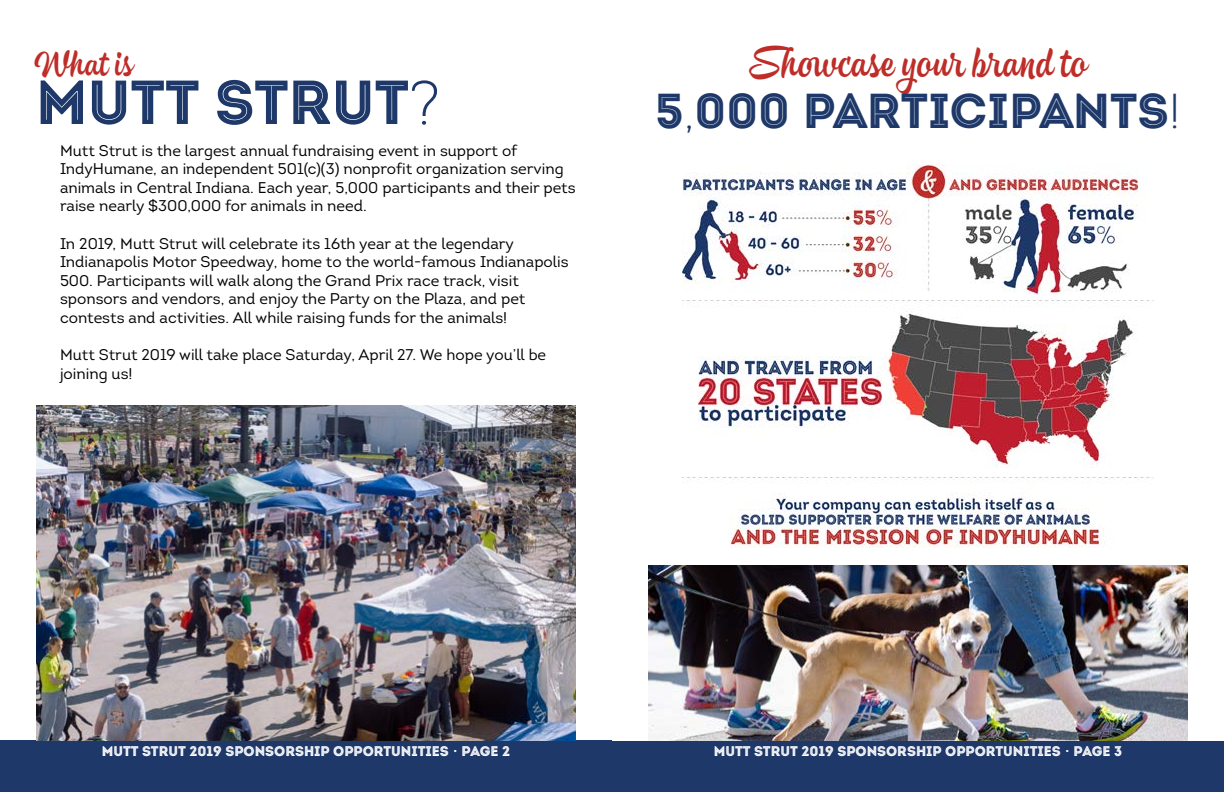
<style>
.page{position:relative;width:1224px;height:792px;background:#fff}
.page>*{position:absolute;margin:0;border:0;box-sizing:border-box;transform-origin:0 0}
.t1{font:62px "Intro Black Inline Caps";color:#1e3869}
.t2{font:49px "Intro Black Inline Caps";color:#1e3869}
.t3{font:44px "Hollie Script Pro";color:#be2d28}
.t4{font:38px "Hollie Script Pro";color:#be2d27}
.t5{font:15.5px/18.6px "Intro";color:#000}
.t6{font:14px "Intro Black Inline Caps";color:#fff}
</style>
<div class="page">
<div style="left:0;top:740px;width:612px;height:52px;background:#1e3869"></div>
<div style="left:612px;top:741px;width:612px;height:51px;background:#1e3869"></div>
<img style="left:682px;top:164px;width:472px;height:384px">
<img style="left:36px;top:405px;width:540px;height:335px">
<img style="left:648px;top:566px;width:540px;height:175px">
<h3 class="t4" style="left:36px;top:40px;width:101px">What is</h3>
<h1 class="t1" style="left:36px;top:63px;width:405px">MUTT STRUT?</h1>
<p class="t5" style="left:60px;top:141px;width:517px">Mutt Strut is the largest annual fundraising event in support of IndyHumane, an independent 501(c)(3) nonprofit organization serving animals in Central Indiana. Each year, 5,000 participants and their pets raise nearly $300,000 for animals in need.</p>
<p class="t5" style="left:60px;top:234px;width:510px">In 2019, Mutt Strut will celebrate its 16th year at the legendary Indianapolis Motor Speedway, home to the world-famous Indianapolis 500. Participants will walk along the Grand Prix race track, visit sponsors and vendors, and enjoy the Party on the Plaza, and pet contests and activities. All while raising funds for the animals!</p>
<p class="t5" style="left:60px;top:346px;width:488px">Mutt Strut 2019 will take place Saturday, April 27. We hope you’ll be joining us!</p>
<h3 class="t3" style="left:748px;top:35px;width:341px">Showcase your brand to</h3>
<h2 class="t2" style="left:655px;top:80px;width:527px">5,000 PARTICIPANTS!</h2>
<p class="t6" style="left:102px;top:742px;width:410px">MUTT STRUT 2019 SPONSORSHIP OPPORTUNITIES • PAGE 2</p>
<p class="t6" style="left:714px;top:743px;width:410px">MUTT STRUT 2019 SPONSORSHIP OPPORTUNITIES • PAGE 3</p>
</div>
